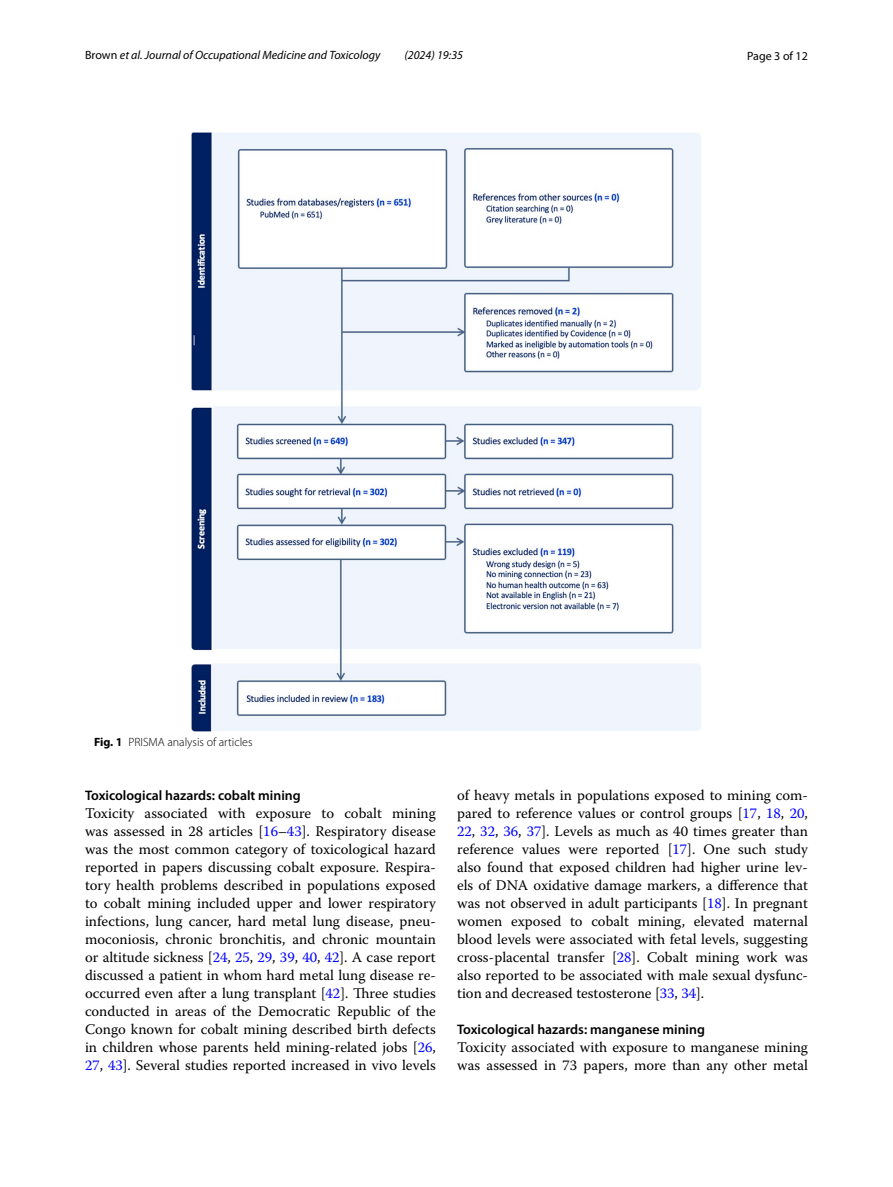
<style>
.page{position:relative;width:893px;height:1187px;background:#fff}
.page>*{position:absolute;margin:0;border:0;box-sizing:border-box;transform-origin:0 0}
.t1{font:14.7px/18px "Warnock Pro";color:#000;text-align:justify}
.t2{font:600 13.8px "Myriad Pro";color:#000}
.t3{font:italic 12px "Myriad Pro";color:#000}
.t4{font:300 12px "Myriad Pro";color:#000}
.t5{font:12px "Myriad Pro";color:#000}
.s1{font-style:normal}
.s2{font-weight:700}
.s3{color:#00f}
</style>
<div class="page">
<img style="left:191px;top:133px;width:511px;height:598px">
<p class="t3" style="left:85px;top:48px;width:297px"><span class="s1">Brown</span> et al. Journal of Occupational Medicine and Toxicology</p>
<p class="t3" style="left:404px;top:48px;width:60px">(2024) 19:35</p>
<p class="t5" style="left:747px;top:48px;width:62px">Page 3 of 12</p>
<p class="t4" style="left:94px;top:735px;width:160px"><span class="s2">Fig. 1</span> PRISMA analysis of articles</p>
<p class="t2" style="left:85px;top:786px;width:217px">Toxicological hazards: cobalt mining</p>
<p class="t1" style="left:85px;top:803px;width:352px">Toxicity associated with exposure to cobalt mining was assessed in 28 articles [<span class="s3">16</span>–<span class="s3">43</span>]. Respiratory disease was the most common category of toxicological hazard reported in papers discussing cobalt exposure. Respira&shy;tory health problems described in populations exposed to cobalt mining included upper and lower respiratory infections, lung cancer, hard metal lung disease, pneu&shy;moconiosis, chronic bronchitis, and chronic mountain or altitude sickness [<span class="s3">24</span>, <span class="s3">25</span>, <span class="s3">29</span>, <span class="s3">39</span>, <span class="s3">40</span>, <span class="s3">42</span>]. A case report discussed a patient in whom hard metal lung disease re&shy;occurred even after a lung transplant [<span class="s3">42</span>]. Three studies conducted in areas of the Democratic Republic of the Congo known for cobalt mining described birth defects in children whose parents held mining-related jobs [<span class="s3">26</span>, <span class="s3">27</span>, <span class="s3">43</span>]. Several studies reported increased in vivo levels</p>
<p class="t1" style="left:457px;top:786px;width:352px">of heavy metals in populations exposed to mining com&shy;pared to reference values or control groups [<span class="s3">17</span>, <span class="s3">18</span>, <span class="s3">20</span>, <span class="s3">22</span>, <span class="s3">32</span>, <span class="s3">36</span>, <span class="s3">37</span>]. Levels as much as 40 times greater than reference values were reported [<span class="s3">17</span>]. One such study also found that exposed children had higher urine lev&shy;els of DNA oxidative damage markers, a difference that was not observed in adult participants [<span class="s3">18</span>]. In pregnant women exposed to cobalt mining, elevated maternal blood levels were associated with fetal levels, suggesting cross-placental transfer [<span class="s3">28</span>]. Cobalt mining work was also reported to be associated with male sexual dysfunc&shy;tion and decreased testosterone [<span class="s3">33</span>, <span class="s3">34</span>].</p>
<p class="t2" style="left:457px;top:1020px;width:249px">Toxicological hazards: manganese mining</p>
<p class="t1" style="left:457px;top:1038px;width:352px">Toxicity associated with exposure to manganese mining was assessed in 73 papers, more than any other metal</p>
</div>
